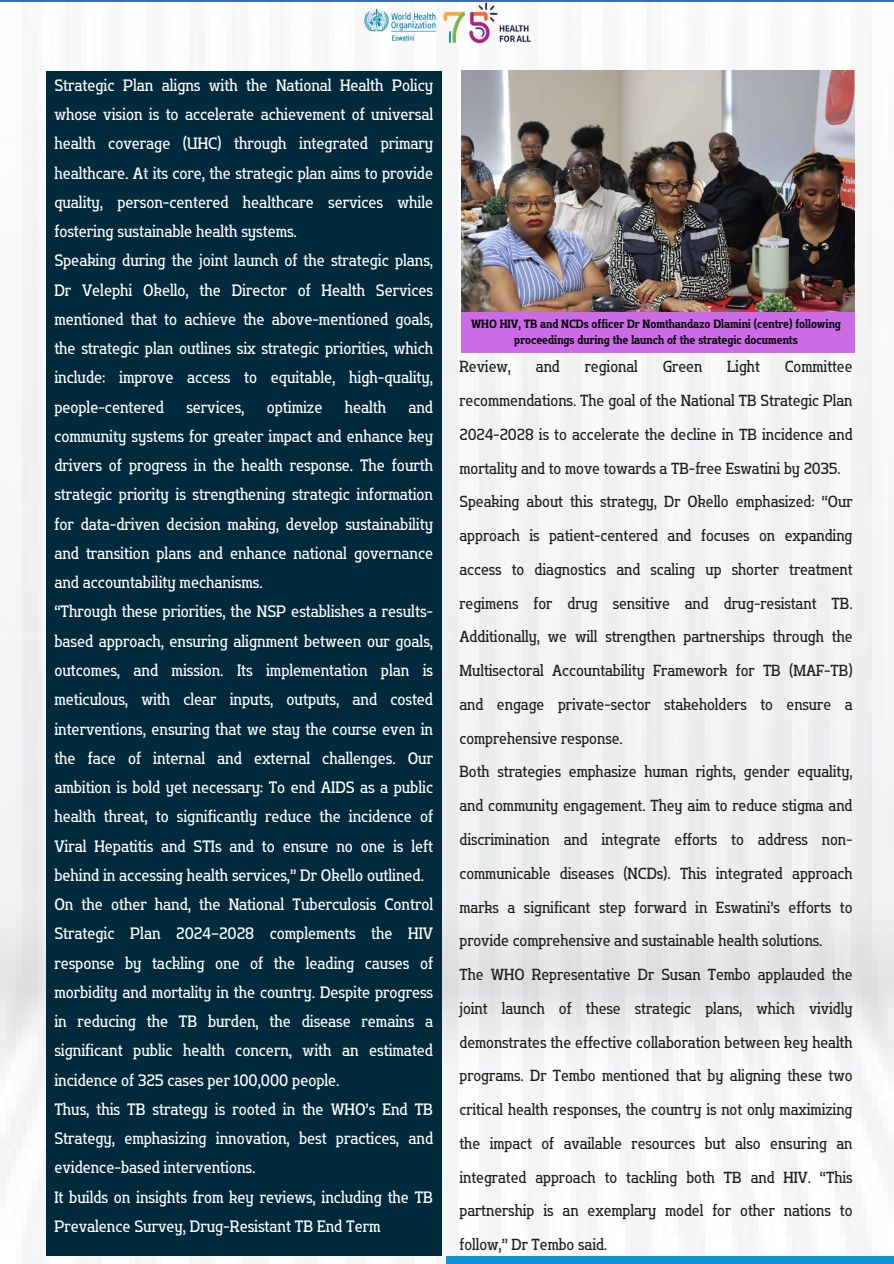
<style>
.page{position:relative;width:894px;height:1264px;background:#fff}
.page>*{position:absolute;margin:0;border:0;box-sizing:border-box;transform-origin:0 0}
.t1{font:16.5px/29.2px "Flatory Slab 400 Semi Cond";color:#fff}
.t2{font:16.05px/33.8px "Flatory Slab 400 Semi Cond";color:#201f1e}
.t3{font:12px/16px "Flatory Slab 700 Semi Cond";color:#000;text-align:center}
</style>
<div class="page">
<img style="left:0;top:70px;width:893px;height:1193px">
<div style="left:46px;top:71px;width:395px;height:1184px;background:#022a3d"></div>
<hr style="left:0;top:0;width:893px;height:2px;background:#3a6eb6">
<img style="left:363px;top:2px;width:168px;height:42px">
<img style="left:461px;top:71px;width:393px;height:241px">
<div style="left:461px;top:312px;width:393px;height:41px;background:#cb6ce6"></div>
<div style="left:446px;top:1255px;width:447px;height:8px;background:#0c94d4"></div>
<p class="t1" style="left:54px;top:70px;width:380px">Strategic Plan aligns with the National Health Policy whose vision is to accelerate achievement of universal health coverage (UHC) through integrated primary healthcare. At its core, the strategic plan aims to provide quality, person-centered healthcare services while fostering sustainable health systems.<br>Speaking during the joint launch of the strategic plans, Dr Velephi Okello, the Director of Health Services mentioned that to achieve the above-mentioned goals, the strategic plan outlines six strategic priorities, which include: improve access to equitable, high-quality, people-centered</p>
<p class="t1" style="left:54px;top:392px;width:380px;text-indent:354px">and community systems for greater impact and enhance key drivers of progress in the health response. The fourth strategic priority is strengthening strategic information for data-driven decision making, develop sustainability and transition plans and enhance national governance and accountability mechanisms.<br>“Through these priorities, the NSP establishes a results&shy;based approach, ensuring alignment between our goals, outcomes, and mission. Its implementation plan is meticulous, with clear inputs, outputs, and costed interventions, ensuring that we stay the course even in the face of internal and external challenges. Our ambition is bold yet necessary: To end AIDS as a public health threat, to significantly reduce the incidence of Viral Hepatitis and STIs and to ensure no one is left behind in accessing health services,” Dr Okello outlined.<br>On the other hand, the National Tuberculosis Control Strategic Plan 2024–2028 complements the HIV response by tackling one of the leading causes of morbidity and mortality in the country. Despite progress in reducing the TB burden, the disease remains a significant public health concern, with an estimated incidence of 325 cases per 100,000 people.<br>Thus, this TB strategy is rooted in the WHO’s End TB Strategy, emphasizing innovation, best practices, and evidence-based interventions.<br>It builds on insights from key reviews, including the TB Prevalence Survey, Drug-Resistant TB End Term</p>
<p class="t1" style="left:186px;top:392px;width:60px">services,</p>
<p class="t1" style="left:267px;top:392px;width:57px">optimize</p>
<p class="t1" style="left:344px;top:392px;width:43px">health</p>
<h1 class="t3" style="left:471px;top:315px;width:371px">WHO HIV, TB and NCDs officer Dr Nomthandazo Dlamini (centre) following proceedings during the launch of the strategic documents</h1>
<p class="t2" style="left:459px;top:350px;width:53px">Review,</p>
<p class="t2" style="left:535px;top:350px;width:25px">and</p>
<p class="t2" style="left:584px;top:350px;width:55px">regional</p>
<p class="t2" style="left:662px;top:350px;width:41px">Green</p>
<p class="t2" style="left:727px;top:350px;width:34px">Light</p>
<p class="t2" style="left:459px;top:350px;width:394px;text-indent:325px">Committee recommendations. The goal of the National TB Strategic Plan 2024-2028 is to accelerate the decline in TB incidence and mortality and to move towards a TB-free Eswatini by 2035.<br>Speaking about this strategy, Dr Okello emphasized: “Our approach is patient-centered and focuses on expanding access to diagnostics and scaling up shorter treatment regimens for drug sensitive and drug-resistant TB.<br>Additionally, we will strengthen partnerships through the Multisectoral Accountability Framework for TB (MAF-TB) and engage private-sector stakeholders to ensure a comprehensive response.<br>Both strategies emphasize human rights, gender equality, and community engagement. They aim to reduce stigma and discrimination and integrate efforts to address non&shy;communicable diseases (NCDs). This integrated approach marks a significant step forward in Eswatini’s efforts to provide comprehensive and sustainable health solutions.<br>The WHO Representative Dr Susan Tembo applauded the joint launch of these strategic plans, which vividly demonstrates the effective collaboration between key health programs. Dr Tembo mentioned that by aligning these two critical health responses, the country is not only maximizing the impact of available resources but also ensuring an integrated approach to tackling both TB and HIV. “This partnership is an exemplary model for other nations to follow,” Dr Tembo said.</p>
</div>
